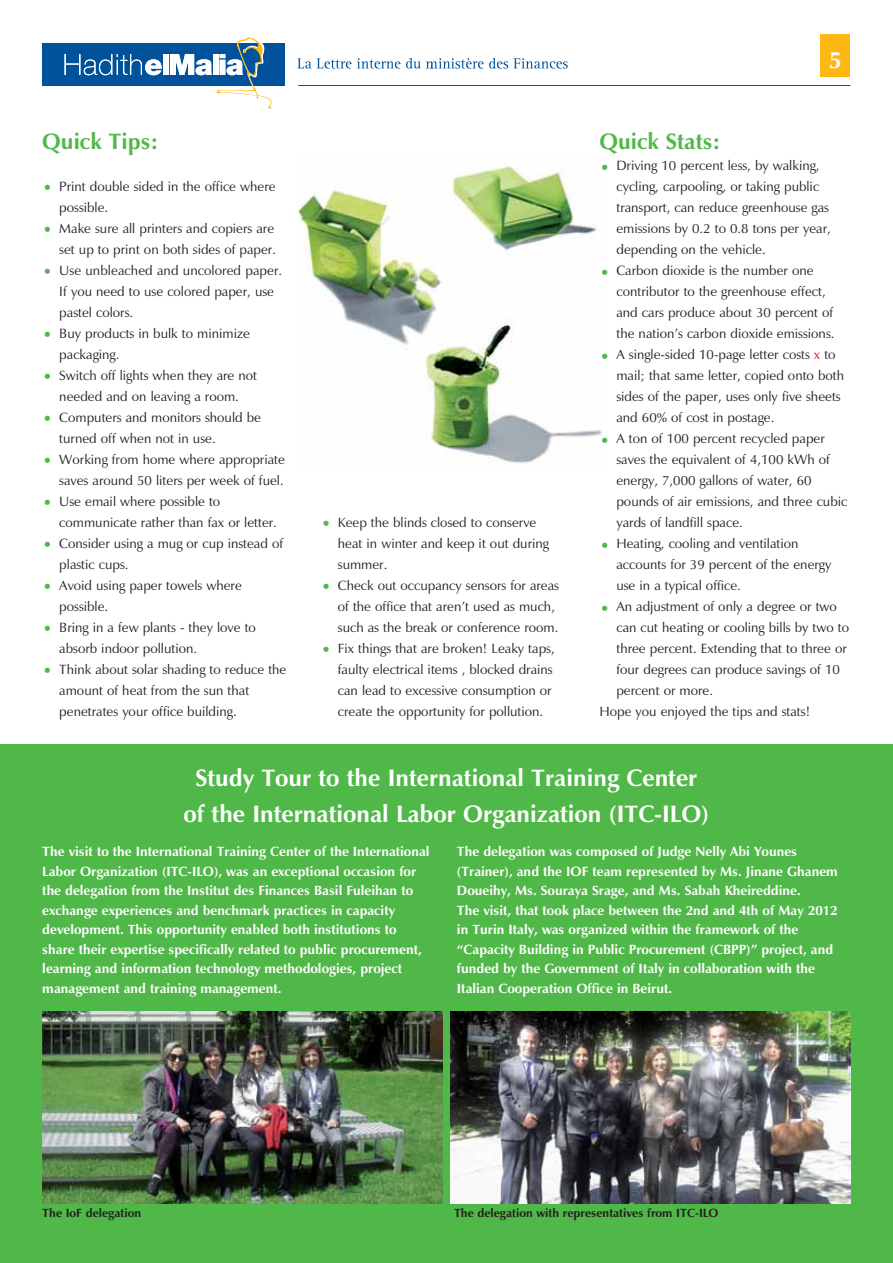
<style>
.page{position:relative;width:893px;height:1263px;background:#fff}
.page>*{position:absolute;margin:0;border:0;box-sizing:border-box;transform-origin:0 0}
.t1{font:700 24px/36px "Zapf Humanist 601 BT";color:#fff;text-align:center}
.t2{font:700 22.5px "Zapf Humanist 601 BT";color:#50b848}
.t3{font:13.5px/21px "Zapf Humanist 601 BT";color:#231f20}
.t4{font:700 13.5px/19.5px "Zapf Humanist 601 BT";color:#fff}
.t5{font:700 12px "Zapf Humanist 601 BT";color:#231f20}
.s1{color:#d71920}
</style>
<div class="page">
<img style="left:298px;top:157px;width:304px;height:307px">
<div style="left:42px;top:43px;width:243px;height:43px;background:#00539b"></div>
<svg style="left:297px;top:58px;width:54px;height:11px"></svg>
<svg style="left:357px;top:58px;width:43px;height:11px"></svg>
<svg style="left:406px;top:58px;width:162px;height:11px"></svg>
<svg style="left:65px;top:54px;width:97px;height:21px"></svg>
<div style="left:163px;top:54px;width:6px;height:21px;background:#fff"></div>
<svg style="left:170px;top:37px;width:102px;height:72px"></svg>
<hr style="left:298px;top:85px;width:552px;height:1px;background:#00539b">
<div style="left:820px;top:34px;width:30px;height:43px;background:#fdb813"></div>
<div style="left:0;top:744px;width:892px;height:519px;background:#50b848"></div>
<img style="left:451px;top:1012px;width:399px;height:191px">
<img style="left:42px;top:1012px;width:400px;height:191px">
<h2 class="t2" style="left:42px;top:134px;width:117px">Quick Tips:</h2>
<p class="t3" style="left:59px;top:177px;width:229px">Print double sided in the office where possible.<br>Make sure all printers and copiers are set up to print on both sides of paper.<br>Use unbleached and uncolored paper.<br>If you need to use colored paper, use pastel colors.<br>Buy products in bulk to minimize packaging.<br>Switch off lights when they are not needed and on leaving a room.<br>Computers and monitors should be turned off when not in use.<br>Working from home where appropriate saves around 50 liters per week of fuel.<br>Use email where possible to communicate rather than fax or letter.<br>Consider using a mug or cup instead of plastic cups.<br>Avoid using paper towels where possible.<br>Bring in a few plants - they love to absorb indoor pollution.<br>Think about solar shading to reduce the amount of heat from the sun that penetrates your office building.</p>
<p class="t3" style="left:338px;top:514px;width:223px">Keep the blinds closed to conserve heat in winter and keep it out during summer.<br>Check out occupancy sensors for areas of the office that aren’t used as much, such as the break or conference room.<br>Fix things that are broken! Leaky taps, faulty electrical items , blocked drains can lead to excessive consumption or create the opportunity for pollution.</p>
<h1 class="t1" style="left:829px;top:45px;width:15px">5</h1>
<h2 class="t2" style="left:599px;top:134px;width:122px">Quick Stats:</h2>
<p class="t3" style="left:616px;top:156px;width:205px">Driving 10 percent less, by walking,</p>
<p class="t3" style="left:616px;top:177px;width:204px">cycling, carpooling, or taking public</p>
<p class="t3" style="left:616px;top:198px;width:214px">transport, can reduce greenhouse gas</p>
<p class="t3" style="left:616px;top:219px;width:216px">emissions by 0.2 to 0.8 tons per year,</p>
<p class="t3" style="left:616px;top:240px;width:151px">depending on the vehicle.</p>
<p class="t3" style="left:616px;top:261px;width:199px">Carbon dioxide is the number one</p>
<p class="t3" style="left:616px;top:282px;width:211px">contributor to the greenhouse effect,</p>
<p class="t3" style="left:616px;top:304px;width:218px">and cars produce about 30 percent of</p>
<p class="t3" style="left:616px;top:325px;width:220px">the nation’s carbon dioxide emissions.</p>
<p class="t3" style="left:616px;top:346px;width:221px">A single-sided 10-page letter costs <span class="s1">x</span> to</p>
<p class="t3" style="left:616px;top:366px;width:229px">mail; that same letter, copied onto both</p>
<p class="t3" style="left:616px;top:387px;width:226px">sides of the paper, uses only five sheets</p>
<p class="t3" style="left:616px;top:408px;width:159px">and 60% of cost in postage.</p>
<p class="t3" style="left:616px;top:429px;width:210px">A ton of 100 percent recycled paper</p>
<p class="t3" style="left:616px;top:450px;width:215px">saves the equivalent of 4,100 kWh of</p>
<p class="t3" style="left:616px;top:471px;width:197px">energy, 7,000 gallons of water, 60</p>
<p class="t3" style="left:616px;top:492px;width:232px">pounds of air emissions, and three cubic</p>
<p class="t3" style="left:616px;top:513px;width:128px">yards of landfill space.</p>
<p class="t3" style="left:616px;top:534px;width:184px">Heating, cooling and ventilation</p>
<p class="t3" style="left:616px;top:555px;width:216px">accounts for 39 percent of the energy</p>
<p class="t3" style="left:616px;top:576px;width:126px">use in a typical office.</p>
<p class="t3" style="left:616px;top:597px;width:222px">An adjustment of only a degree or two</p>
<p class="t3" style="left:616px;top:618px;width:234px">can cut heating or cooling bills by two to</p>
<p class="t3" style="left:616px;top:639px;width:232px">three percent. Extending that to three or</p>
<p class="t3" style="left:616px;top:660px;width:225px">four degrees can produce savings of 10</p>
<p class="t3" style="left:616px;top:681px;width:98px">percent or more.</p>
<p class="t3" style="left:599px;top:702px;width:212px">Hope you enjoyed the tips and stats!</p>
<h1 class="t1" style="left:184px;top:763px;width:527px">Study Tour to the International Training Center of the International Labor Organization (ITC-ILO)</h1>
<p class="t4" style="left:42px;top:844px;width:389px">The visit to the International Training Center of the International Labor Organization (ITC-ILO), was an exceptional occasion for the delegation from the Institut des Finances Basil Fuleihan to exchange experiences and benchmark practices in capacity development. This opportunity enabled both institutions to share their expertise specifically related to public procurement, learning and information technology methodologies, project management and training management.</p>
<p class="t4" style="left:457px;top:844px;width:382px">The delegation was composed of Judge Nelly Abi Younes (Trainer), and the IOF team represented by Ms. Jinane Ghanem Doueihy, Ms. Souraya Srage, and Ms. Sabah Kheireddine.<br>The visit, that took place between the 2nd and 4th of May 2012 in Turin Italy, was organized within the framework of the “Capacity Building in Public Procurement (CBPP)” project, and funded by the Government of Italy in collaboration with the Italian Cooperation Office in Beirut.</p>
<p class="t5" style="left:42px;top:1209px;width:100px">The IoF delegation</p>
<p class="t5" style="left:454px;top:1209px;width:266px">The delegation with representatives from ITC-ILO</p>
</div>
